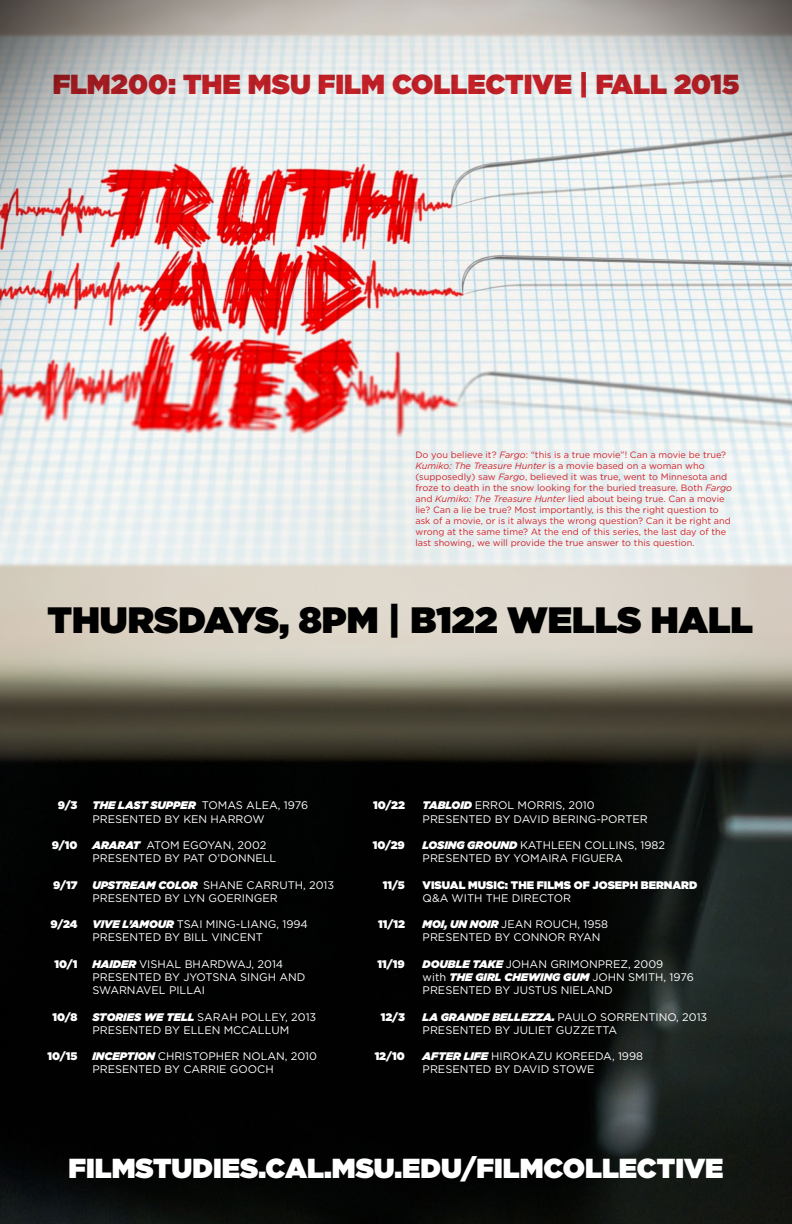
<style>
.page{position:relative;width:792px;height:1224px;background:#fff}
.page>*{position:absolute;margin:0;border:0;box-sizing:border-box;transform-origin:0 0}
.t1{font:900 36.7px "Gotham";color:#000}
.t2{font:900 27.5px "Gotham";color:#fff}
.t3{font:900 27.5px "Gotham";color:#d2232a}
.t4{font:11px/13.2px "Gotham";color:#fff}
.t5{font:900 11px "Gotham";color:#fff}
.t6{font:9.2px/11px "Gotham";color:#d2232a}
.s1{font-style:italic}
.s2{font-weight:900;font-style:italic}
</style>
<div class="page">
<img style="left:0;top:0;width:792px;height:1224px">
<h2 class="t3" style="left:52px;top:65px;width:689px">FLM200: THE MSU FILM COLLECTIVE | FALL 2015</h2>
<p class="t6" style="left:415px;top:449px;width:318px">Do you believe it? <span class="s1">Fargo</span>: “this is a true movie”! Can a movie be true?<br><span class="s1">Kumiko: The Treasure Hunter</span> is a movie based on a woman who (supposedly) saw <span class="s1">Fargo</span>, believed it was true, went to Minnesota and froze to death in the snow looking for the buried treasure. Both <span class="s1">Fargo </span>and <span class="s1">Kumiko: The Treasure Hunter</span> lied about being true. Can a movie lie? Can a lie be true? Most importantly, is this the right question to ask of a movie, or is it always the wrong question? Can it be right and wrong at the same time? At the end of this series, the last day of the last showing, we will provide the true answer to this question.</p>
<h1 class="t1" style="left:47px;top:593px;width:707px">THURSDAYS, 8PM | B122 WELLS HALL</h1>
<p class="t5" style="left:58px;top:798px;width:21px">9/3</p>
<p class="t5" style="left:52px;top:837px;width:27px">9/10</p>
<p class="t5" style="left:53px;top:877px;width:26px">9/17</p>
<p class="t5" style="left:50px;top:916px;width:29px">9/24</p>
<p class="t5" style="left:54px;top:956px;width:24px">10/1</p>
<p class="t5" style="left:52px;top:1009px;width:26px">10/8</p>
<p class="t5" style="left:48px;top:1048px;width:31px">10/15</p>
<p class="t4" style="left:92px;top:799px;width:217px"><span class="s2">THE LAST SUPPER</span> TOMAS ALEA, 1976<br>PRESENTED BY KEN HARROW</p>
<p class="t4" style="left:92px;top:838px;width:186px"><span class="s2">ARARAT</span> ATOM EGOYAN, 2002<br>PRESENTED BY PAT O’DONNELL</p>
<p class="t4" style="left:92px;top:878px;width:243px"><span class="s2">UPSTREAM COLOR</span> SHANE CARRUTH, 2013<br>PRESENTED BY LYN GOERINGER</p>
<p class="t4" style="left:92px;top:918px;width:217px"><span class="s2">VIVE L’AMOUR</span> TSAI MING-LIANG, 1994<br>PRESENTED BY BILL VINCENT</p>
<p class="t4" style="left:92px;top:957px;width:214px"><span class="s2">HAIDER</span> VISHAL BHARDWAJ, 2014<br>PRESENTED BY JYOTSNA SINGH AND<br>SWARNAVEL PILLAI</p>
<p class="t4" style="left:92px;top:1010px;width:225px"><span class="s2">STORIES WE TELL</span> SARAH POLLEY, 2013<br>PRESENTED BY ELLEN MCCALLUM</p>
<p class="t4" style="left:92px;top:1050px;width:226px"><span class="s2">INCEPTION</span> CHRISTOPHER NOLAN, 2010<br>PRESENTED BY CARRIE GOOCH</p>
<p class="t5" style="left:373px;top:798px;width:33px">10/22</p>
<p class="t5" style="left:373px;top:837px;width:34px">10/29</p>
<p class="t5" style="left:383px;top:877px;width:23px">11/5</p>
<p class="t5" style="left:378px;top:916px;width:28px">11/12</p>
<p class="t5" style="left:378px;top:956px;width:29px">11/19</p>
<p class="t5" style="left:381px;top:1009px;width:26px">12/3</p>
<p class="t5" style="left:375px;top:1048px;width:32px">12/10</p>
<p class="t4" style="left:423px;top:799px;width:227px"><span class="s2">TABLOID</span> ERROL MORRIS, 2010<br>PRESENTED BY DAVID BERING-PORTER</p>
<p class="t4" style="left:423px;top:838px;width:244px"><span class="s2">LOSING GROUND</span> KATHLEEN COLLINS, 1982<br>PRESENTED BY YOMAIRA FIGUERA</p>
<p class="t5" style="left:423px;top:877px;width:276px">VISUAL MUSIC: THE FILMS OF JOSEPH BERNARD</p>
<p class="t4" style="left:423px;top:891px;width:150px">Q&amp;A WITH THE DIRECTOR</p>
<p class="t4" style="left:423px;top:918px;width:187px"><span class="s2">MOI, UN NOIR</span> JEAN ROUCH, 1958<br>PRESENTED BY CONNOR RYAN</p>
<p class="t4" style="left:423px;top:957px;width:273px"><span class="s2">DOUBLE TAKE</span> JOHAN GRIMONPREZ, 2009<br>with <span class="s2">THE GIRL CHEWING GUM</span> JOHN SMITH, 1976<br>PRESENTED BY JUSTUS NIELAND</p>
<p class="t4" style="left:423px;top:1010px;width:286px"><span class="s2">LA GRANDE BELLEZZA.</span> PAULO SORRENTINO, 2013<br>PRESENTED BY JULIET GUZZETTA</p>
<p class="t4" style="left:423px;top:1050px;width:222px"><span class="s2">AFTER LIFE</span> HIROKAZU KOREEDA, 1998<br>PRESENTED BY DAVID STOWE</p>
<h2 class="t2" style="left:68px;top:1149px;width:657px">FILMSTUDIES.CAL.MSU.EDU/FILMCOLLECTIVE</h2>
</div>
